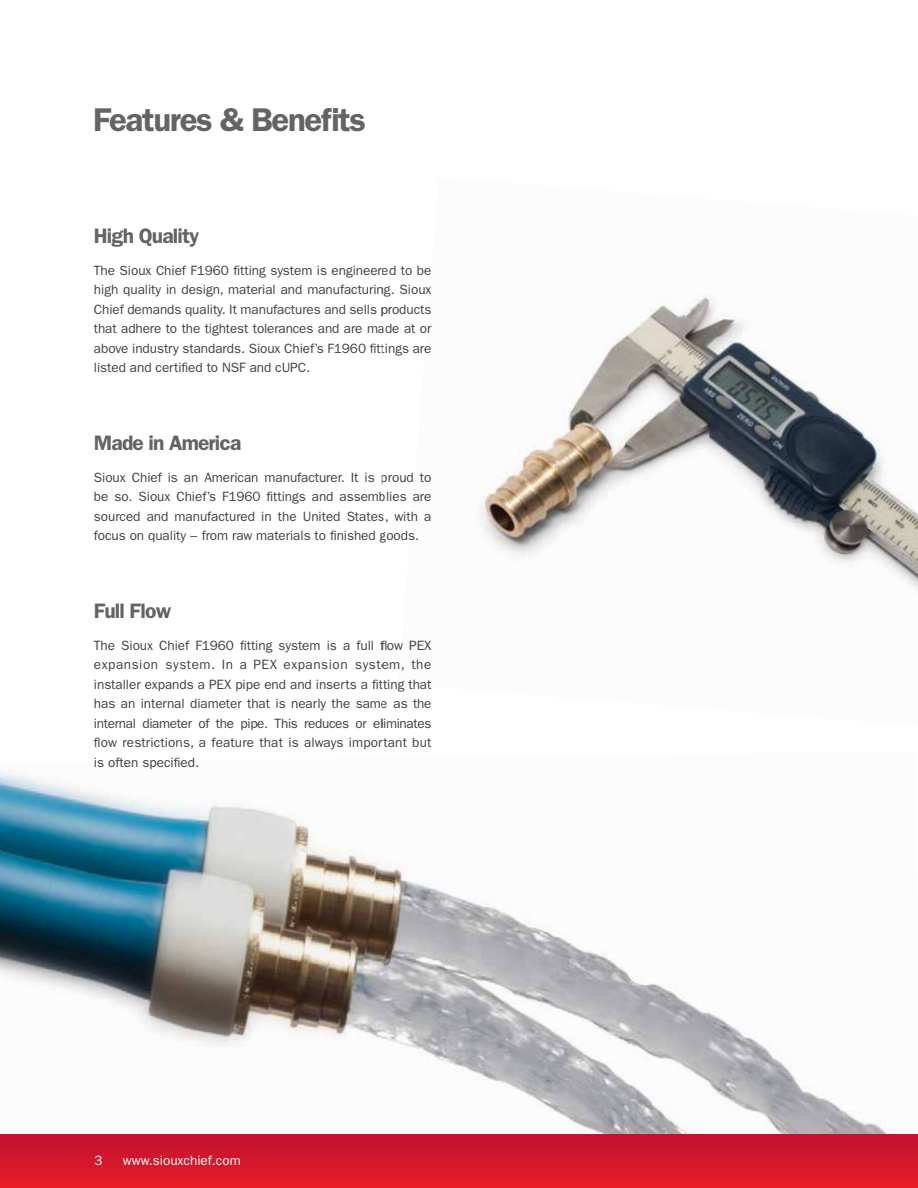
<style>
.page{position:relative;width:918px;height:1188px;background:#fff}
.page>*{position:absolute;margin:0;border:0;box-sizing:border-box;transform-origin:0 0}
.t1{font:600 33px "ITC Franklin Gothic Std";letter-spacing:-.04em;color:#636466}
.t2{font:600 21px "ITC Franklin Gothic Std";letter-spacing:-.04em;color:#636466}
.t3{font:13.5px/19.5px "ITC Franklin Gothic Std";letter-spacing:-.005em;color:#414042;text-align:justify}
.t4{font:13.5px "ITC Franklin Gothic Std";color:#fff}
</style>
<div class="page">
<img style="left:480px;top:295px;width:438px;height:295px">
<img style="left:0;top:771px;width:918px;height:364px">
<div style="left:0;top:1135px;width:918px;height:53px;background:linear-gradient(to bottom,#c21231,#e91c25)"></div>
<h1 class="t1" style="left:93px;top:100px;width:274px">Features &amp; Benefits</h1>
<h2 class="t2" style="left:94px;top:224px;width:107px">High Quality</h2>
<p class="t3" style="left:94px;top:261px;width:339px">The Sioux Chief F1960 fitting system is engineered to be high quality in design, material and manufacturing. Sioux Chief demands quality. It manufactures and sells products that adhere to the tightest tolerances and are made at or above industry standards. Sioux Chief’s F1960 fittings are listed and certified to NSF and cUPC.</p>
<h2 class="t2" style="left:94px;top:431px;width:149px">Made in America</h2>
<p class="t3" style="left:94px;top:468px;width:339px">Sioux Chief is an American manufacturer. It is proud to be so. Sioux Chief’s F1960 fittings and assemblies are sourced and manufactured in the United States, with a focus on quality – from raw materials to finished goods.</p>
<h2 class="t2" style="left:94px;top:599px;width:79px">Full Flow</h2>
<p class="t3" style="left:94px;top:636px;width:339px">The Sioux Chief F1960 fitting system is a full flow PEX expansion system. In a PEX expansion system, the installer expands a PEX pipe end and inserts a fitting that has an internal diameter that is nearly the same as the internal diameter of the pipe. This reduces or eliminates flow restrictions, a feature that is always important but is often specified.</p>
<p class="t4" style="left:94px;top:1153px;width:10px">3</p>
<p class="t4" style="left:123px;top:1153px;width:119px">www.siouxchief.com</p>
</div>
